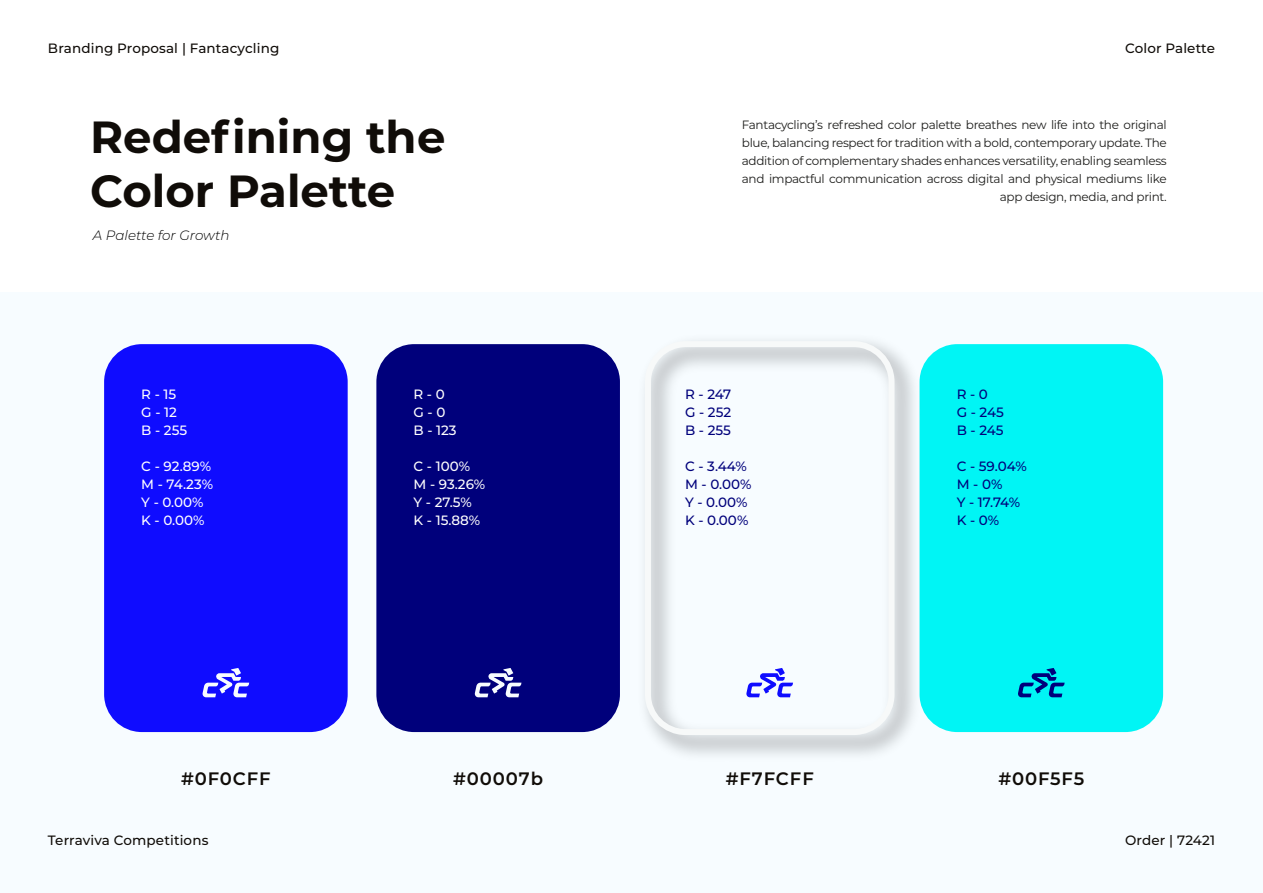
<style>
.page{position:relative;width:1263px;height:893px;background:#fff}
.page>*{position:absolute;margin:0;border:0;box-sizing:border-box;transform-origin:0 0}
.t1{font:700 45px/54px "Montserrat";color:#100c08}
.t2{font:600 18px "Montserrat";letter-spacing:.05em;color:#100c08}
.t3{font:500 13.5px/18px "Montserrat";color:#fff}
.t4{font:500 13.5px/18px "Montserrat";color:#00007b}
.t5{font:500 13.5px "Montserrat";letter-spacing:.01em;color:#100c08}
.t6{font:italic 300 13.5px "Montserrat";color:#000}
.t7{font:12px/18px "Montserrat";letter-spacing:-.025em;color:#1d1d1b;text-align:right}
</style>
<div class="page">
<div style="left:0;top:293px;width:1263px;height:600px;background:#f7fcff"></div>
<div style="left:104px;top:344px;width:244px;height:388px;background:#0f0cff;border-radius:38px"></div>
<svg style="left:203px;top:668px;width:46px;height:29px"></svg>
<div style="left:376px;top:344px;width:244px;height:388px;background:#00007b;border-radius:38px"></div>
<svg style="left:475px;top:668px;width:46px;height:29px"></svg>
<div style="left:919px;top:344px;width:244px;height:388px;background:#00f5f5;border-radius:38px"></div>
<svg style="left:1018px;top:668px;width:47px;height:29px"></svg>
<img style="left:645px;top:341px;width:281px;height:414px">
<div style="left:645px;top:341px;width:249px;height:394px;border:6px solid #f7f9f9;border-radius:38px"></div>
<svg style="left:746px;top:668px;width:47px;height:29px"></svg>
<p class="t5" style="left:48px;top:39px;width:233px">Branding Proposal | Fantacycling</p>
<p class="t5" style="left:1125px;top:39px;width:91px">Color Palette</p>
<h1 class="t1" style="left:90px;top:108px;width:357px">Redefining the<br>Color Palette</h1>
<p class="t6" style="left:93px;top:226px;width:138px">A Palette for Growth</p>
<p class="t3" style="left:141px;top:384px;width:47px">R - 15<br>G - 12<br>B - 255</p>
<p class="t3" style="left:141px;top:456px;width:73px">C - 92.89%<br>M - 74.23%<br>Y - 0.00%<br>K - 0.00%</p>
<p class="t3" style="left:413px;top:384px;width:45px">R - 0<br>G - 0<br>B - 123</p>
<p class="t3" style="left:413px;top:456px;width:73px">C - 100%<br>M - 93.26%<br>Y - 27.5%<br>K - 15.88%</p>
<p class="t7" style="left:742px;top:115px;width:426px">Fantacycling’s refreshed color palette breathes new life into the original blue, balancing respect for tradition with a bold, contemporary update. The addition of complementary shades enhances versatility, enabling seamless and impactful communication across digital and physical mediums like app design, media, and print.</p>
<p class="t4" style="left:685px;top:384px;width:48px;text-align:justify">R - 247<br>G - 252<br>B - 255</p>
<p class="t4" style="left:685px;top:456px;width:68px">C - 3.44%<br>M - 0.00%<br>Y - 0.00%<br>K - 0.00%</p>
<p class="t4" style="left:957px;top:384px;width:49px">R - 0<br>G - 245<br>B - 245</p>
<p class="t4" style="left:957px;top:456px;width:72px">C - 59.04%<br>M - 0%<br>Y - 17.74%<br>K - 0%</p>
<h2 class="t2" style="left:181px;top:765px;width:91px">#0F0CFF</h2>
<h2 class="t2" style="left:453px;top:765px;width:91px">#00007b</h2>
<h2 class="t2" style="left:726px;top:765px;width:90px">#F7FCFF</h2>
<h2 class="t2" style="left:998px;top:765px;width:87px">#00F5F5</h2>
<p class="t5" style="left:48px;top:831px;width:162px">Terraviva Competitions</p>
<p class="t5" style="left:1125px;top:831px;width:91px">Order | 72421</p>
</div>
